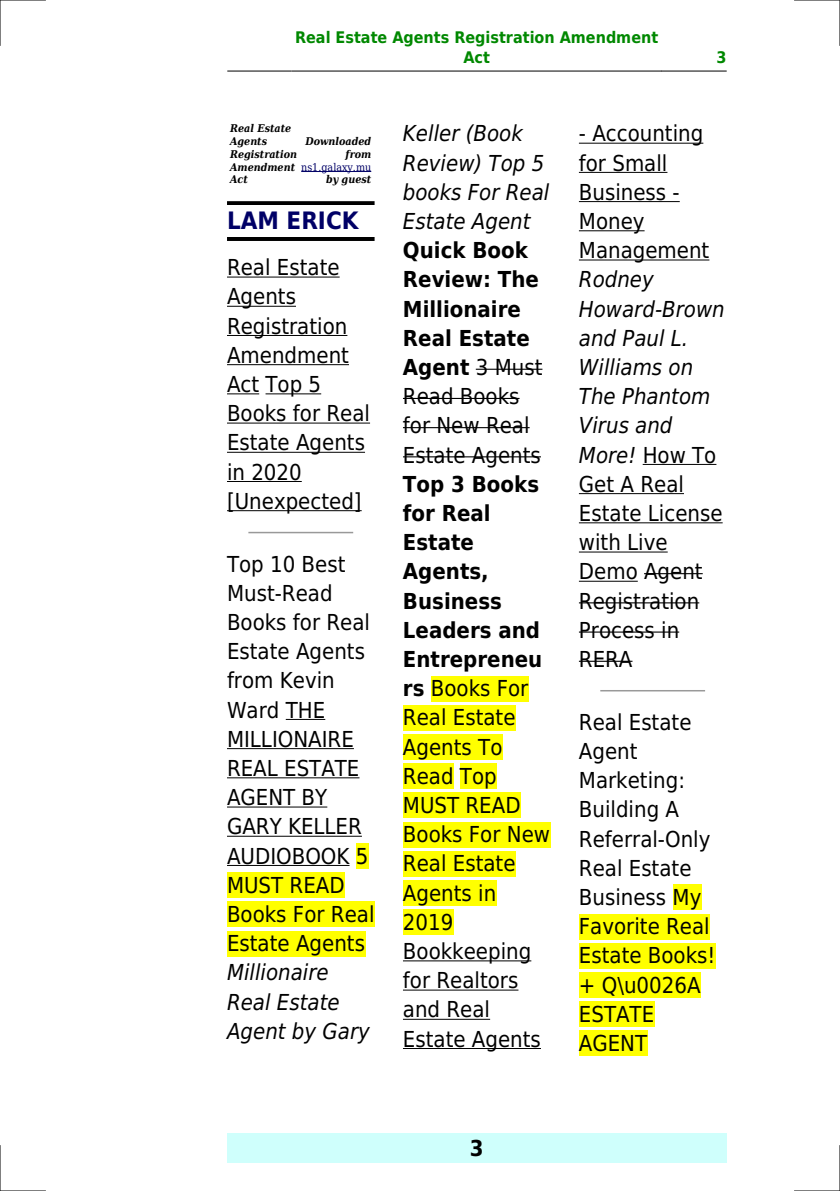
<style>
.page{position:relative;width:840px;height:1191px;background:#fff}
.page>*{position:absolute;margin:0;border:0;box-sizing:border-box;transform-origin:0 0}
.t1{font:700 24px "DejaVu Sans Condensed";color:#006}
.t2{font:22px/29.2px "DejaVu Sans Condensed";color:#000}
.t3{font:700 22px/29.2px "DejaVu Sans Condensed";color:#000}
.t4{font:italic 22px/29.2px "DejaVu Sans Condensed";color:#000}
.t5{font:700 16px/19.2px "DejaVu Sans Condensed";color:#080;text-align:center}
.t6{font:italic 700 10.6px/12.8px "DejaVu Serif Condensed";color:#000}
.t7{font:10.6px "DejaVu Serif Condensed";color:#006}
.s1{font-weight:400}
.s2{font-weight:700}
.s3{font-style:italic}
</style>
<div class="page">
<hr style="left:227px;top:71px;width:64px;height:1px;background:#000">
<hr style="left:292px;top:71px;width:368px;height:1px;background:#000">
<hr style="left:661px;top:71px;width:64px;height:1px;background:#000">
<div style="left:227px;top:1133px;width:499px;height:29px;background:#cffffc"></div>
<hr style="left:301px;top:171px;width:70px;height:1px;background:#006">
<svg style="left:227px;top:201px;width:147px;height:4px"></svg>
<hr style="left:227px;top:237px;width:147px;height:4px;background:#000">
<hr style="left:227px;top:276px;width:112px;height:1px;background:#000">
<hr style="left:227px;top:306px;width:69px;height:1px;background:#000">
<hr style="left:227px;top:335px;width:120px;height:1px;background:#000">
<hr style="left:227px;top:364px;width:122px;height:1px;background:#000">
<hr style="left:227px;top:393px;width:32px;height:1px;background:#000">
<hr style="left:265px;top:393px;width:56px;height:1px;background:#000">
<hr style="left:227px;top:422px;width:143px;height:1px;background:#000">
<hr style="left:227px;top:452px;width:138px;height:1px;background:#000">
<hr style="left:227px;top:481px;width:74px;height:1px;background:#000">
<hr style="left:227px;top:510px;width:134px;height:1px;background:#000">
<hr style="left:249px;top:532px;width:103px;height:1px;background:#999">
<hr style="left:285px;top:719px;width:40px;height:1px;background:#000">
<hr style="left:227px;top:748px;width:127px;height:1px;background:#000">
<hr style="left:227px;top:777px;width:132px;height:1px;background:#000">
<hr style="left:227px;top:806px;width:100px;height:1px;background:#000">
<hr style="left:227px;top:835px;width:135px;height:1px;background:#000">
<hr style="left:227px;top:865px;width:122px;height:1px;background:#000">
<div style="left:355px;top:843px;width:13px;height:25px;background:#ff0"></div>
<div style="left:227px;top:872px;width:117px;height:26px;background:#ff0"></div>
<div style="left:227px;top:901px;width:147px;height:26px;background:#ff0"></div>
<div style="left:227px;top:930px;width:138px;height:26px;background:#ff0"></div>
<hr style="left:475px;top:369px;width:67px;height:1px;background:#000">
<hr style="left:403px;top:398px;width:116px;height:1px;background:#000">
<hr style="left:403px;top:427px;width:126px;height:1px;background:#000">
<hr style="left:403px;top:456px;width:137px;height:1px;background:#000">
<div style="left:430px;top:676px;width:98px;height:25px;background:#ff0"></div>
<div style="left:403px;top:705px;width:112px;height:25px;background:#ff0"></div>
<div style="left:403px;top:734px;width:99px;height:26px;background:#ff0"></div>
<div style="left:403px;top:763px;width:50px;height:26px;background:#ff0"></div>
<div style="left:459px;top:763px;width:37px;height:26px;background:#ff0"></div>
<div style="left:403px;top:792px;width:117px;height:26px;background:#ff0"></div>
<div style="left:403px;top:821px;width:146px;height:26px;background:#ff0"></div>
<div style="left:403px;top:851px;width:112px;height:25px;background:#ff0"></div>
<div style="left:403px;top:880px;width:93px;height:25px;background:#ff0"></div>
<div style="left:403px;top:909px;width:50px;height:26px;background:#ff0"></div>
<hr style="left:403px;top:960px;width:128px;height:1px;background:#000">
<hr style="left:403px;top:989px;width:115px;height:1px;background:#000">
<hr style="left:403px;top:1018px;width:87px;height:1px;background:#000">
<hr style="left:403px;top:1048px;width:137px;height:1px;background:#000">
<hr style="left:578px;top:143px;width:125px;height:1px;background:#000">
<hr style="left:578px;top:172px;width:89px;height:1px;background:#000">
<hr style="left:578px;top:201px;width:101px;height:1px;background:#000">
<hr style="left:578px;top:230px;width:66px;height:1px;background:#000">
<hr style="left:578px;top:259px;width:131px;height:1px;background:#000">
<hr style="left:642px;top:464px;width:74px;height:1px;background:#000">
<hr style="left:578px;top:493px;width:105px;height:1px;background:#000">
<hr style="left:578px;top:522px;width:144px;height:1px;background:#000">
<hr style="left:578px;top:551px;width:89px;height:1px;background:#000">
<hr style="left:578px;top:581px;width:59px;height:1px;background:#000">
<hr style="left:643px;top:573px;width:59px;height:1px;background:#000">
<hr style="left:578px;top:602px;width:121px;height:1px;background:#000">
<hr style="left:578px;top:631px;width:100px;height:1px;background:#000">
<hr style="left:578px;top:660px;width:54px;height:2px;background:#000">
<hr style="left:600px;top:690px;width:104px;height:1px;background:#999">
<div style="left:672px;top:884px;width:29px;height:26px;background:#ff0"></div>
<div style="left:578px;top:913px;width:131px;height:26px;background:#ff0"></div>
<div style="left:578px;top:943px;width:137px;height:25px;background:#ff0"></div>
<div style="left:578px;top:972px;width:122px;height:25px;background:#ff0"></div>
<div style="left:578px;top:1001px;width:76px;height:26px;background:#ff0"></div>
<div style="left:578px;top:1030px;width:69px;height:26px;background:#ff0"></div>
<hr style="left:0;top:0;width:45px;height:1px;background:#000">
<hr style="left:794px;top:0;width:45px;height:1px;background:#000">
<hr style="left:0;top:1190px;width:45px;height:1px;background:#000">
<hr style="left:794px;top:1190px;width:45px;height:1px;background:#000">
<hr style="left:0;top:0;width:1px;height:45px;background:#000">
<hr style="left:0;top:1145px;width:1px;height:46px;background:#000">
<hr style="left:839px;top:0;width:1px;height:45px;background:#000">
<hr style="left:839px;top:1145px;width:1px;height:46px;background:#000">
<p class="t5" style="left:295px;top:28px;width:364px">Real Estate Agents Registration Amendment<br>Act</p>
<p class="t5" style="left:716px;top:48px;width:12px">3</p>
<p class="t6" style="left:230px;top:122px;width:68px">Real Estate<br>Agents<br>Registration<br>Amendment<br>Act</p>
<p class="t6" style="left:305px;top:135px;width:67px;text-align:right">Downloaded from</p>
<p class="t7" style="left:301px;top:161px;width:71px">ns1.galaxy.mu</p>
<p class="t6" style="left:326px;top:173px;width:47px">by guest</p>
<p class="t1" style="left:227px;top:207px;width:133px">LAM ERICK</p>
<p class="t2" style="left:227px;top:253px;width:144px">Real Estate<br>Agents<br>Registration<br>Amendment<br>Act Top 5<br>Books for Real<br>Estate Agents in 2020 [Unexpected]</p>
<p class="t2" style="left:227px;top:549px;width:149px">Top 10 Best<br>Must-Read<br>Books for Real<br>Estate Agents from Kevin<br>Ward THE<br>MILLIONAIRE<br>REAL ESTATE<br>AGENT BY<br>GARY KELLER<br>AUDIOBOOK 5<br>MUST READ<br>Books For Real<br>Estate Agents</p>
<p class="t4" style="left:227px;top:958px;width:144px">Millionaire<br>Real Estate<br>Agent by Gary</p>
<p class="t4" style="left:403px;top:119px;width:148px">Keller (Book<br>Review) Top 5 books For Real<br>Estate Agent</p>
<p class="t3" style="left:403px;top:236px;width:141px">Quick Book<br>Review: The<br>Millionaire<br>Real Estate<br>Agent <span class="s1">3 Must<br>Read Books for New Real<br>Estate Agents</span></p>
<p class="t2" style="left:403px;top:469px;width:148px"><span class="s2">Top 3 Books for Real<br>Estate<br>Agents,<br>Business<br>Leaders and<br>Entrepreneu rs</span> Books For<br>Real Estate<br>Agents To<br>Read Top<br>MUST READ<br>Books For New<br>Real Estate<br>Agents in<br>2019<br>Bookkeeping for Realtors and Real<br>Estate Agents</p>
<p class="t2" style="left:578px;top:119px;width:132px">- Accounting for Small<br>Business -<br>Money<br>Management</p>
<p class="t2" style="left:578px;top:265px;width:147px"><span class="s3">Rodney<br>Howard-Brown and Paul L.<br>Williams on<br>The Phantom<br>Virus and<br>More!</span> How To<br>Get A Real<br>Estate License with Live<br>Demo Agent<br>Registration<br>Process in<br>RERA</p>
<p class="t2" style="left:578px;top:707px;width:138px">Real Estate<br>Agent<br>Marketing:<br>Building A<br>Referral-Only<br>Real Estate<br>Business My<br>Favorite Real<br>Estate Books! + Q\u0026A<br>ESTATE<br>AGENT</p>
<p class="t3" style="left:469px;top:1133px;width:15px">3</p>
</div>
